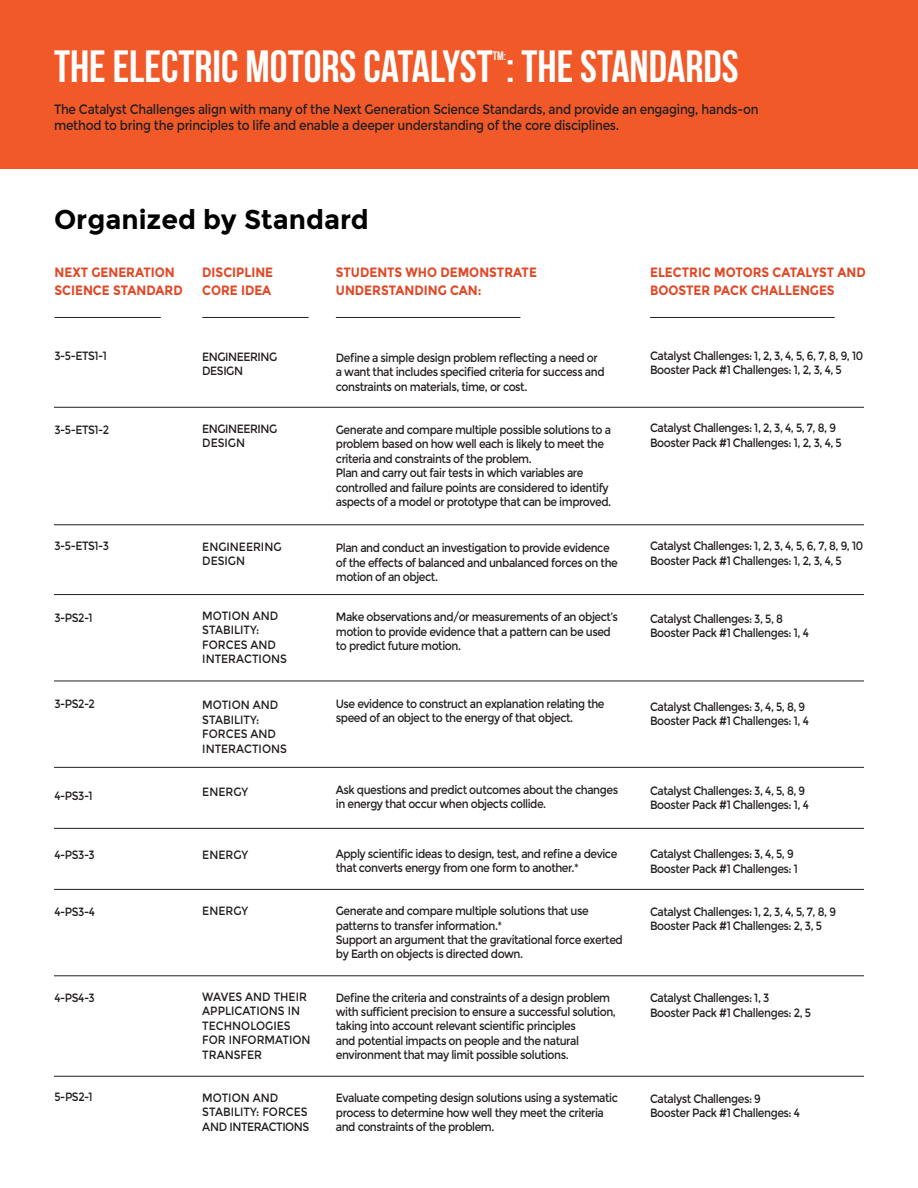
<style>
.page{position:relative;width:918px;height:1188px;background:#fff}
.page>*{position:absolute;margin:0;border:0;box-sizing:border-box;transform-origin:0 0}
.t1{font:700 45px "Bebas Neue";color:#fff}
.t2{font:700 27px "Montserrat";color:#000}
.t3{font:13.5px/16.2px "Montserrat";letter-spacing:-.02em;color:#231f20;scale:.9 1}
.t4{font:700 13.5px/18px "Montserrat";color:#e24725;scale:.9 1}
.t5{font:700 12.3px "Bebas Neue";color:#fff}
.t6{font:12px/14.4px "Montserrat";letter-spacing:-.04em;color:#231f20;scale:.9 1}
.t7{font:12px/14.4px "Montserrat";color:#231f20;scale:.9 1}
</style>
<div class="page">
<div style="left:0;top:0;width:918px;height:168px;background:#f15929"></div>
<hr style="left:54px;top:317px;width:107px;height:1px;background:#231f20">
<hr style="left:202px;top:317px;width:107px;height:1px;background:#231f20">
<hr style="left:336px;top:317px;width:184px;height:1px;background:#231f20">
<hr style="left:650px;top:317px;width:185px;height:1px;background:#231f20">
<hr style="left:54px;top:407px;width:810px;height:1px;background:#231f20">
<hr style="left:54px;top:524px;width:810px;height:1px;background:#231f20">
<hr style="left:54px;top:594px;width:810px;height:1px;background:#231f20">
<hr style="left:54px;top:681px;width:810px;height:1px;background:#231f20">
<hr style="left:54px;top:767px;width:810px;height:1px;background:#231f20">
<hr style="left:54px;top:828px;width:810px;height:1px;background:#231f20">
<hr style="left:54px;top:889px;width:810px;height:1px;background:#231f20">
<hr style="left:54px;top:975px;width:810px;height:1px;background:#231f20">
<hr style="left:54px;top:1076px;width:810px;height:1px;background:#231f20">
<h1 class="t1" style="left:54px;top:42px;width:686px">THE ELECTRIC MOTORS CATALYST : THE STANDARDS</h1>
<p class="t5" style="left:493px;top:49px;width:15px">TM:</p>
<p class="t3" style="left:54px;top:101px;width:784px">The Catalyst Challenges align with many of the Next Generation Science Standards, and provide an engaging, hands-on method to bring the principles to life and enable a deeper understanding of the core disciplines.</p>
<h2 class="t2" style="left:54px;top:203px;width:316px">Organized by Standard</h2>
<p class="t4" style="left:54px;top:264px;width:144px">NEXT GENERATION<br>SCIENCE STANDARD</p>
<p class="t4" style="left:202px;top:264px;width:80px">DISCIPLINE<br>CORE IDEA</p>
<p class="t4" style="left:336px;top:264px;width:225px">STUDENTS WHO DEMONSTRATE<br>UNDERSTANDING CAN:</p>
<p class="t4" style="left:650px;top:264px;width:241px">ELECTRIC MOTORS CATALYST AND<br>BOOSTER PACK CHALLENGES</p>
<p class="t6" style="left:54px;top:348px;width:60px">3-5-ETS1-1</p>
<p class="t6" style="left:54px;top:423px;width:62px">3-5-ETS1-2</p>
<p class="t6" style="left:54px;top:539px;width:62px">3-5-ETS1-3</p>
<p class="t6" style="left:54px;top:611px;width:44px">3-PS2-1</p>
<p class="t6" style="left:54px;top:697px;width:47px">3-PS2-2</p>
<p class="t6" style="left:54px;top:789px;width:44px">4-PS3-1</p>
<p class="t6" style="left:54px;top:848px;width:46px">4-PS3-3</p>
<p class="t6" style="left:54px;top:905px;width:46px">4-PS3-4</p>
<p class="t6" style="left:54px;top:991px;width:46px">4-PS4-3</p>
<p class="t6" style="left:54px;top:1089px;width:44px">5-PS2-1</p>
<p class="t6" style="left:202px;top:350px;width:85px">ENGINEERING<br>DESIGN</p>
<p class="t6" style="left:202px;top:422px;width:85px">ENGINEERING<br>DESIGN</p>
<p class="t7" style="left:202px;top:540px;width:90px">ENGINEERING<br>DESIGN</p>
<p class="t7" style="left:202px;top:609px;width:96px">MOTION AND<br>STABILITY:<br>FORCES AND<br>INTERACTIONS</p>
<p class="t7" style="left:202px;top:698px;width:96px">MOTION AND<br>STABILITY:<br>FORCES AND<br>INTERACTIONS</p>
<p class="t6" style="left:202px;top:785px;width:52px">ENERGY</p>
<p class="t6" style="left:202px;top:848px;width:52px">ENERGY</p>
<p class="t6" style="left:202px;top:903px;width:52px">ENERGY</p>
<p class="t7" style="left:202px;top:990px;width:122px">WAVES AND THEIR<br>APPLICATIONS IN<br>TECHNOLOGIES<br>FOR INFORMATION<br>TRANSFER</p>
<p class="t7" style="left:202px;top:1091px;width:120px">MOTION AND<br>STABILITY: FORCES<br>AND INTERACTIONS</p>
<p class="t6" style="left:336px;top:351px;width:300px">Define a simple design problem reflecting a need or a want that includes specified criteria for success and constraints on materials, time, or cost.</p>
<p class="t6" style="left:336px;top:423px;width:307px">Generate and compare multiple possible solutions to a problem based on how well each is likely to meet the criteria and constraints of the problem.<br>Plan and carry out fair tests in which variables are controlled and failure points are considered to identify aspects of a model or prototype that can be improved.</p>
<p class="t6" style="left:336px;top:541px;width:315px">Plan and conduct an investigation to provide evidence of the effects of balanced and unbalanced forces on the motion of an object.</p>
<p class="t6" style="left:336px;top:610px;width:315px">Make observations and/or measurements of an object’s motion to provide evidence that a pattern can be used to predict future motion.</p>
<p class="t6" style="left:336px;top:696px;width:300px">Use evidence to construct an explanation relating the speed of an object to the energy of that object.</p>
<p class="t6" style="left:336px;top:783px;width:315px">Ask questions and predict outcomes about the changes in energy that occur when objects collide.</p>
<p class="t6" style="left:336px;top:846px;width:314px">Apply scientific ideas to design, test, and refine a device that converts energy from one form to another.*</p>
<p class="t6" style="left:336px;top:904px;width:320px">Generate and compare multiple solutions that use patterns to transfer information.*<br>Support an argument that the gravitational force exerted by Earth on objects is directed down.</p>
<p class="t6" style="left:336px;top:990px;width:313px">Define the criteria and constraints of a design problem with sufficient precision to ensure a successful solution, taking into account relevant scientific principles<br>and potential impacts on people and the natural environment that may limit possible solutions.</p>
<p class="t6" style="left:336px;top:1091px;width:315px">Evaluate competing design solutions using a systematic process to determine how well they meet the criteria and constraints of the problem.</p>
<p class="t6" style="left:650px;top:348px;width:238px">Catalyst Challenges: 1, 2, 3, 4, 5, 6, 7, 8, 9, 10<br>Booster Pack #1 Challenges: 1, 2, 3, 4, 5</p>
<p class="t6" style="left:650px;top:421px;width:214px">Catalyst Challenges: 1, 2, 3, 4, 5, 7, 8, 9<br>Booster Pack #1 Challenges: 1, 2, 3, 4, 5</p>
<p class="t6" style="left:650px;top:539px;width:238px">Catalyst Challenges: 1, 2, 3, 4, 5, 6, 7, 8, 9, 10<br>Booster Pack #1 Challenges: 1, 2, 3, 4, 5</p>
<p class="t6" style="left:650px;top:612px;width:178px">Catalyst Challenges: 3, 5, 8<br>Booster Pack #1 Challenges: 1, 4</p>
<p class="t6" style="left:650px;top:699px;width:178px">Catalyst Challenges: 3, 4, 5, 8, 9<br>Booster Pack #1 Challenges: 1, 4</p>
<p class="t6" style="left:650px;top:783px;width:178px">Catalyst Challenges: 3, 4, 5, 8, 9<br>Booster Pack #1 Challenges: 1, 4</p>
<p class="t6" style="left:650px;top:847px;width:166px">Catalyst Challenges: 3, 4, 5, 9<br>Booster Pack #1 Challenges: 1</p>
<p class="t6" style="left:650px;top:905px;width:208px">Catalyst Challenges: 1, 2, 3, 4, 5, 7, 8, 9<br>Booster Pack #1 Challenges: 2, 3, 5</p>
<p class="t6" style="left:650px;top:991px;width:180px">Catalyst Challenges: 1, 3<br>Booster Pack #1 Challenges: 2, 5</p>
<p class="t6" style="left:650px;top:1092px;width:168px">Catalyst Challenges: 9<br>Booster Pack #1 Challenges: 4</p>
</div>
